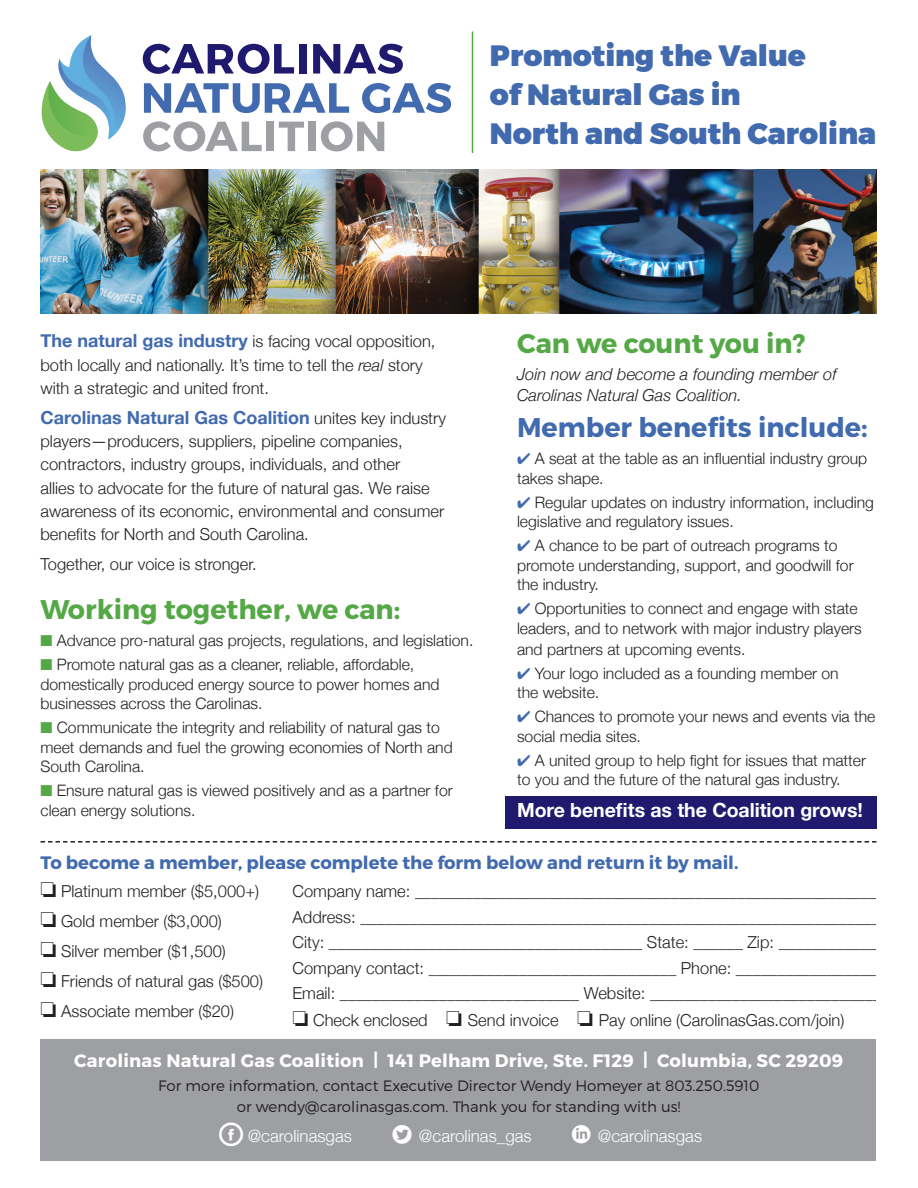
<style>
.page{position:relative;width:918px;height:1188px;background:#fff}
.page>*{position:absolute;margin:0;border:0;box-sizing:border-box;transform-origin:0 0}
.t1{font:900 29.4px "Montserrat";color:#416aaf}
.t2{font:700 27px "Montserrat";color:#54a845}
.t3{font:700 27px "Montserrat";color:#416aaf}
.t4{font:700 19.5px "Helvetica Neue";color:#fff}
.t5{font:700 18px "Montserrat";letter-spacing:.01em;color:#fff}
.t6{font:700 18px "Montserrat";color:#416aaf}
.t7{font:700 18px "Helvetica Neue";color:#416aaf}
.t8{font:300 16.95px "Helvetica Neue";color:#fff}
.t9{font:300 16.5px/23.2px "Helvetica Neue";color:#231f20}
.t10{font:italic 300 16.5px/21.6px "Helvetica Neue";color:#231f20}
.t11{font:300 15.75px/19.5px "Helvetica Neue";color:#231f20}
.t12{font:300 15px "Montserrat";color:#231f20}
.s1{color:#416aaf}
.s2{font-weight:700;font-size:18px;color:#416aaf}
.s3{font-style:italic}
.s4{font-weight:300;font-size:16.5px;color:#231f20}
.s5{color:#54a845}
.s6{font-family:"Social Circles";font-weight:400;font-size:33.9px}
</style>
<div class="page">
<div style="left:505px;top:796px;width:371px;height:32px;background:#1f1a6d"></div>
<div style="left:40px;top:1039px;width:836px;height:122px;background:#9d9fa2"></div>
<svg style="left:40px;top:841px;width:836px;height:2px"></svg>
<svg style="left:41px;top:35px;width:85px;height:116px"></svg>
<svg style="left:143px;top:44px;width:151px;height:30px"></svg>
<div style="left:299px;top:44px;width:8px;height:30px;background:#1f1a6d"></div>
<svg style="left:313px;top:44px;width:90px;height:30px"></svg>
<svg style="left:144px;top:83px;width:205px;height:30px"></svg>
<svg style="left:362px;top:83px;width:89px;height:30px"></svg>
<svg style="left:143px;top:121px;width:119px;height:30px"></svg>
<div style="left:266px;top:122px;width:8px;height:29px;background:#9d9fa2"></div>
<svg style="left:279px;top:122px;width:25px;height:29px"></svg>
<div style="left:309px;top:122px;width:7px;height:29px;background:#9d9fa2"></div>
<svg style="left:321px;top:121px;width:63px;height:30px"></svg>
<hr style="left:472px;top:32px;width:1px;height:121px;background:#54a845">
<img style="left:40px;top:170px;width:837px;height:144px">
<p class="t1" style="left:490px;top:37px;width:317px">Promoting the Value</p>
<p class="t1" style="left:490px;top:76px;width:252px">of Natural Gas in</p>
<p class="t1" style="left:490px;top:115px;width:388px">North and South Carolina</p>
<p class="t2" style="left:517px;top:327px;width:290px">Can we count you in?</p>
<p class="t10" style="left:517px;top:362px;width:321px">Join now and become a founding member of<br>Carolinas Natural Gas Coalition.</p>
<p class="t3" style="left:517px;top:411px;width:352px">Member benefits include:</p>
<p class="t11" style="left:517px;top:448px;width:352px"><span class="s1">✔</span> A seat at the table as an influential industry group takes shape.</p>
<p class="t11" style="left:517px;top:492px;width:358px"><span class="s1">✔</span> Regular updates on industry information, including legislative and regulatory issues.</p>
<p class="t11" style="left:517px;top:535px;width:338px"><span class="s1">✔</span> A chance to be part of outreach programs to promote understanding, support, and goodwill for the industry.</p>
<p class="t11" style="left:517px;top:598px;width:346px"><span class="s1">✔</span> Opportunities to connect and engage with state leaders, and to network with major industry players</p>
<p class="t11" style="left:517px;top:639px;width:230px">and partners at upcoming events.</p>
<p class="t11" style="left:517px;top:663px;width:323px"><span class="s1">✔</span> Your logo included as a founding member on</p>
<p class="t11" style="left:517px;top:682px;width:84px">the website.</p>
<p class="t11" style="left:517px;top:706px;width:360px"><span class="s1">✔</span> Chances to promote your news and events via the social media sites.</p>
<p class="t11" style="left:517px;top:750px;width:351px"><span class="s1">✔</span> A united group to help fight for issues that matter to you and the future of the natural gas industry.</p>
<p class="t4" style="left:517px;top:792px;width:347px">More benefits as the Coalition grows!</p>
<p class="t6" style="left:40px;top:851px;width:699px">To become a member, please complete the form below and return it by mail.</p>
<p class="t9" style="left:40px;top:879px;width:220px">□ Platinum member ($5,000+)</p>
<p class="t9" style="left:40px;top:909px;width:183px">□ Gold member ($3,000)</p>
<p class="t9" style="left:40px;top:939px;width:187px">□ Silver member ($1,500)</p>
<p class="t9" style="left:40px;top:969px;width:224px">□ Friends of natural gas ($500)</p>
<p class="t9" style="left:40px;top:999px;width:195px">□ Associate member ($20)</p>
<p class="t9" style="left:40px;top:329px;width:396px"><span class="s2">The natural gas industry</span> is facing vocal opposition, both locally and nationally. It’s time to tell the <span class="s3">real</span> story with a strategic and united front.</p>
<p class="t7" style="left:40px;top:401px;width:407px">Carolinas Natural Gas Coalition <span class="s4">unites key industry</span></p>
<p class="t9" style="left:40px;top:429px;width:405px">players—producers, suppliers, pipeline companies, contractors, industry groups, individuals, and other<br>allies to advocate for the future of natural gas. We raise awareness of its economic, environmental and consumer benefits for North and South Carolina.</p>
<p class="t9" style="left:40px;top:552px;width:218px">Together, our voice is stronger.</p>
<p class="t2" style="left:40px;top:593px;width:361px">Working together, we can:</p>
<p class="t11" style="left:40px;top:630px;width:434px"><span class="s5">■</span> Advance pro-natural gas projects, regulations, and legislation.</p>
<p class="t11" style="left:40px;top:654px;width:401px"><span class="s5">■</span> Promote natural gas as a cleaner, reliable, affordable, domestically produced energy source to power homes and businesses across the Carolinas.</p>
<p class="t11" style="left:40px;top:717px;width:401px"><span class="s5">■</span> Communicate the integrity and reliability of natural gas to</p>
<p class="t11" style="left:40px;top:737px;width:414px">meet demands and fuel the growing economies of North and<br>South Carolina.</p>
<p class="t11" style="left:40px;top:780px;width:414px"><span class="s5">■</span> Ensure natural gas is viewed positively and as a partner for clean energy solutions.</p>
<p class="t9" style="left:292px;top:879px;width:586px">Company name: ________________________________________________________</p>
<p class="t9" style="left:292px;top:905px;width:589px">Address: _______________________________________________________________</p>
<p class="t9" style="left:292px;top:930px;width:587px">City: ______________________________________ State: ______ Zip: ____________</p>
<p class="t9" style="left:292px;top:954px;width:590px;line-height:25.5px">Company contact: ______________________________ Phone: _________________<br>Email: _____________________________ Website: ____________________________</p>
<p class="t9" style="left:292px;top:1008px;width:553px">□ Check enclosed □ Send invoice □ Pay online (CarolinasGas.com/join)</p>
<p class="t5" style="left:74px;top:1050px;width:771px">Carolinas Natural Gas Coalition | 141 Pelham Drive, Ste. F129 | Columbia, SC 29209</p>
<p class="t12" style="left:158px;top:1077px;width:603px">For more information, contact Executive Director Wendy Homeyer at 803.250.5910</p>
<p class="t12" style="left:237px;top:1098px;width:445px">or wendy@carolinasgas.com. Thank you for standing with us!</p>
<p class="t8" style="left:219px;top:1122px;width:485px"><span class="s6">F</span> @carolinasgas <span class="s6">t</span> @carolinas_gas <span class="s6">l</span> @carolinasgas</p>
</div>
